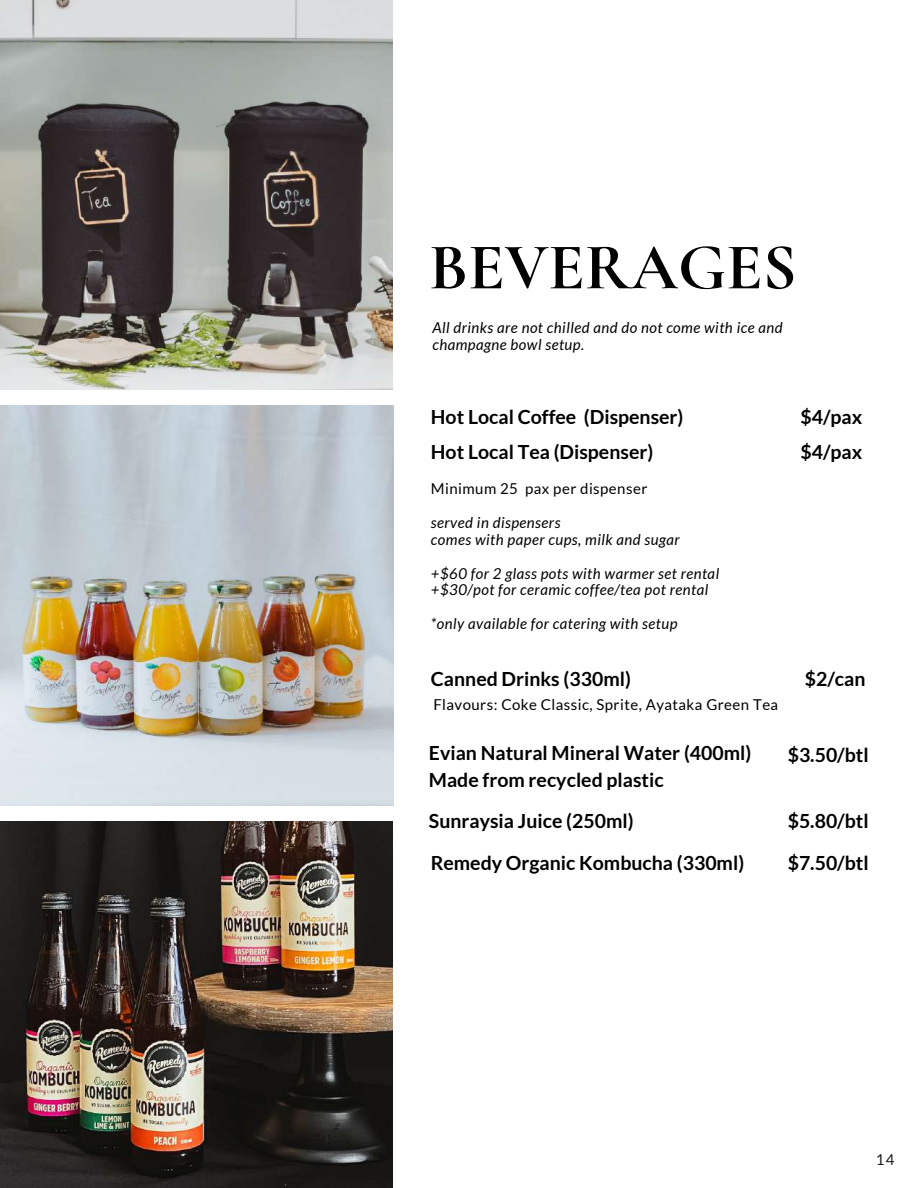
<style>
.page{position:relative;width:918px;height:1188px;background:#fff}
.page>*{position:absolute;margin:0;border:0;box-sizing:border-box;transform-origin:0 0}
.t1{font:700 66px "Cormorant Garamond";color:#000}
.t2{font:700 19.5px/27px "Lato";color:#000}
.t3{font:italic 15px/16.8px "Lato";letter-spacing:.03em;color:#000}
.t4{font:15px "Lato";letter-spacing:.03em;color:#000}
.t5{font:15px "Lato";color:#1c1c1b}
</style>
<div class="page">
<img style="left:0;top:0;width:393px;height:389px">
<img style="left:0;top:405px;width:393px;height:400px">
<img style="left:0;top:821px;width:392px;height:367px">
<h1 class="t1" style="left:429px;top:227px;width:369px">BEVERAGES</h1>
<p class="t3" style="left:432px;top:319px;width:352px">All drinks are not chilled and do not come with ice and champagne bowl setup.</p>
<h2 class="t2" style="left:431px;top:402px;width:254px">Hot Local Coffee (Dispenser)</h2>
<h2 class="t2" style="left:800px;top:402px;width:63px">$4/pax</h2>
<h2 class="t2" style="left:431px;top:438px;width:224px">Hot Local Tea (Dispenser)</h2>
<h2 class="t2" style="left:800px;top:438px;width:63px">$4/pax</h2>
<p class="t4" style="left:431px;top:479px;width:218px">Minimum 25 pax per dispenser</p>
<p class="t3" style="left:431px;top:514px;width:250px">served in dispensers<br>comes with paper cups, milk and sugar</p>
<p class="t3" style="left:431px;top:564px;width:290px">+$60 for 2 glass pots with warmer set rental +$30/pot for ceramic coffee/tea pot rental</p>
<p class="t3" style="left:431px;top:615px;width:248px">*only available for catering with setup</p>
<h2 class="t2" style="left:431px;top:665px;width:201px">Canned Drinks (330ml)</h2>
<p class="t4" style="left:433px;top:695px;width:346px">Flavours: Coke Classic, Sprite, Ayataka Green Tea</p>
<h2 class="t2" style="left:805px;top:665px;width:62px">$2/can</h2>
<h2 class="t2" style="left:429px;top:739px;width:324px">Evian Natural Mineral Water (400ml)<br>Made from recycled plastic</h2>
<h2 class="t2" style="left:788px;top:741px;width:83px">$3.50/btl</h2>
<h2 class="t2" style="left:429px;top:807px;width:206px">Sunraysia Juice (250ml)</h2>
<h2 class="t2" style="left:788px;top:807px;width:83px">$5.80/btl</h2>
<h2 class="t2" style="left:431px;top:849px;width:315px">Remedy Organic Kombucha (330ml)</h2>
<h2 class="t2" style="left:788px;top:849px;width:83px">$7.50/btl</h2>
<p class="t5" style="left:876px;top:1150px;width:20px">14</p>
</div>
